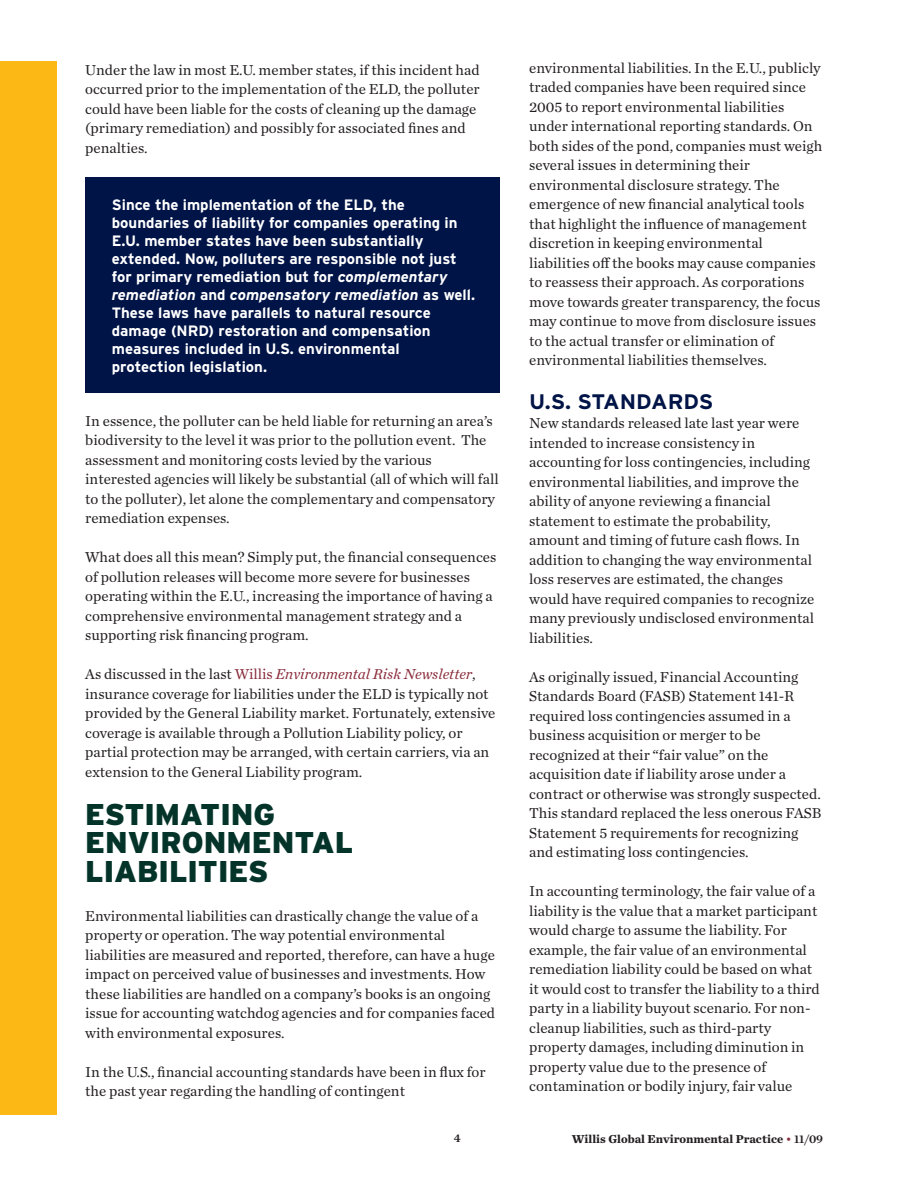
<style>
.page{position:relative;width:918px;height:1188px;background:#fff}
.page>*{position:absolute;margin:0;border:0;box-sizing:border-box;transform-origin:0 0}
.t1{font:900 30px/28.5px "Interstate";color:#043429}
.t2{font:700 21px "Interstate";letter-spacing:-.005em;color:#001447;scale:1.05 1}
.t3{font:15px/19.5px "Chronicle Text G1";color:#231f20}
.t4{font:700 15px/18px "Interstate";color:#fff}
.t5{font:700 12px "Chronicle Text G1";color:#231f20}
.t6{font:12px "Chronicle Text G1 Semi";color:#231f20}
.s1{font-style:italic}
.s2{color:#892c3a}
.s3{font-style:italic;color:#892c3a}
.s4{font-weight:400;color:#892c3a}
.s5{font-family:"Chronicle Text G1 Semi";font-weight:400}
</style>
<div class="page">
<div style="left:85px;top:178px;width:415px;height:215px;background:#001447"></div>
<div style="left:0;top:61px;width:56px;height:1054px;background:#fcb814"></div>
<p class="t3" style="left:85px;top:62px;width:396px">Under the law in most E.U. member states, if this incident had occurred prior to the implementation of the ELD, the polluter could have been liable for the costs of cleaning up the damage (primary remediation) and possibly for associated fines and penalties.</p>
<p class="t4" style="left:112px;top:195px;width:365px">Since the implementation of the ELD, the boundaries of liability for companies operating in E.U. member states have been substantially extended. Now, polluters are responsible not just for primary remediation but for <span class="s1">complementary remediation</span> and <span class="s1">compensatory remediation</span> as well.<br>These laws have parallels to natural resource damage (NRD) restoration and compensation measures included in U.S. environmental protection legislation.</p>
<p class="t3" style="left:85px;top:413px;width:415px">In essence, the polluter can be held liable for returning an area’s biodiversity to the level it was prior to the pollution event. The assessment and monitoring costs levied by the various interested agencies will likely be substantial (all of which will fall to the polluter), let alone the complementary and compensatory remediation expenses.</p>
<p class="t3" style="left:85px;top:549px;width:413px">What does all this mean? Simply put, the financial consequences of pollution releases will become more severe for businesses operating within the E.U., increasing the importance of having a comprehensive environmental management strategy and a supporting risk financing program.</p>
<p class="t3" style="left:85px;top:666px;width:412px">As discussed in the last <span class="s2">Willis</span> <span class="s3">Environmental Risk Newsletter</span>, insurance coverage for liabilities under the ELD is typically not provided by the General Liability market. Fortunately, extensive coverage is available through a Pollution Liability policy, or partial protection may be arranged, with certain carriers, via an extension to the General Liability program.</p>
<h1 class="t1" style="left:85px;top:800px;width:269px">ESTIMATING<br>ENVIRONMENTAL<br>LIABILITIES</h1>
<p class="t3" style="left:85px;top:908px;width:411px">Environmental liabilities can drastically change the value of a property or operation. The way potential environmental liabilities are measured and reported, therefore, can have a huge impact on perceived value of businesses and investments. How these liabilities are handled on a company’s books is an ongoing issue for accounting watchdog agencies and for companies faced with environmental exposures.</p>
<p class="t3" style="left:85px;top:1064px;width:402px">In the U.S., financial accounting standards have been in flux for the past year regarding the handling of contingent</p>
<p class="t3" style="left:529px;top:60px;width:295px">environmental liabilities. In the E.U., publicly traded companies have been required since 2005 to report environmental liabilities under international reporting standards. On both sides of the pond, companies must weigh several issues in determining their environmental disclosure strategy. The emergence of new financial analytical tools that highlight the influence of management discretion in keeping environmental liabilities off the books may cause companies to reassess their approach. As corporations move towards greater transparency, the focus may continue to move from disclosure issues to the actual transfer or elimination of environmental liabilities themselves.</p>
<h2 class="t2" style="left:529px;top:390px;width:177px">U.S. STANDARDS</h2>
<p class="t3" style="left:529px;top:415px;width:287px">New standards released late last year were intended to increase consistency in accounting for loss contingencies, including environmental liabilities, and improve the ability of anyone reviewing a financial statement to estimate the probability, amount and timing of future cash flows. In addition to changing the way environmental loss reserves are estimated, the changes would have required companies to recognize many previously undisclosed environmental liabilities.</p>
<p class="t3" style="left:529px;top:669px;width:294px">As originally issued, Financial Accounting Standards Board (FASB) Statement 141-R required loss contingencies assumed in a business acquisition or merger to be recognized at their “fair value” on the acquisition date if liability arose under a contract or otherwise was strongly suspected.<br>This standard replaced the less onerous FASB Statement 5 requirements for recognizing and estimating loss contingencies.</p>
<p class="t3" style="left:529px;top:883px;width:292px">In accounting terminology, the fair value of a liability is the value that a market participant would charge to assume the liability. For example, the fair value of an environmental remediation liability could be based on what it would cost to transfer the liability to a third party in a liability buyout scenario. For non&shy;cleanup liabilities, such as third-party property damages, including diminution in property value due to the presence of contamination or bodily injury, fair value</p>
<p class="t6" style="left:454px;top:1134px;width:8px">4</p>
<p class="t5" style="left:572px;top:1135px;width:253px">Willis Global Environmental Practice <span class="s4">•</span> <span class="s5">11/09</span></p>
</div>
